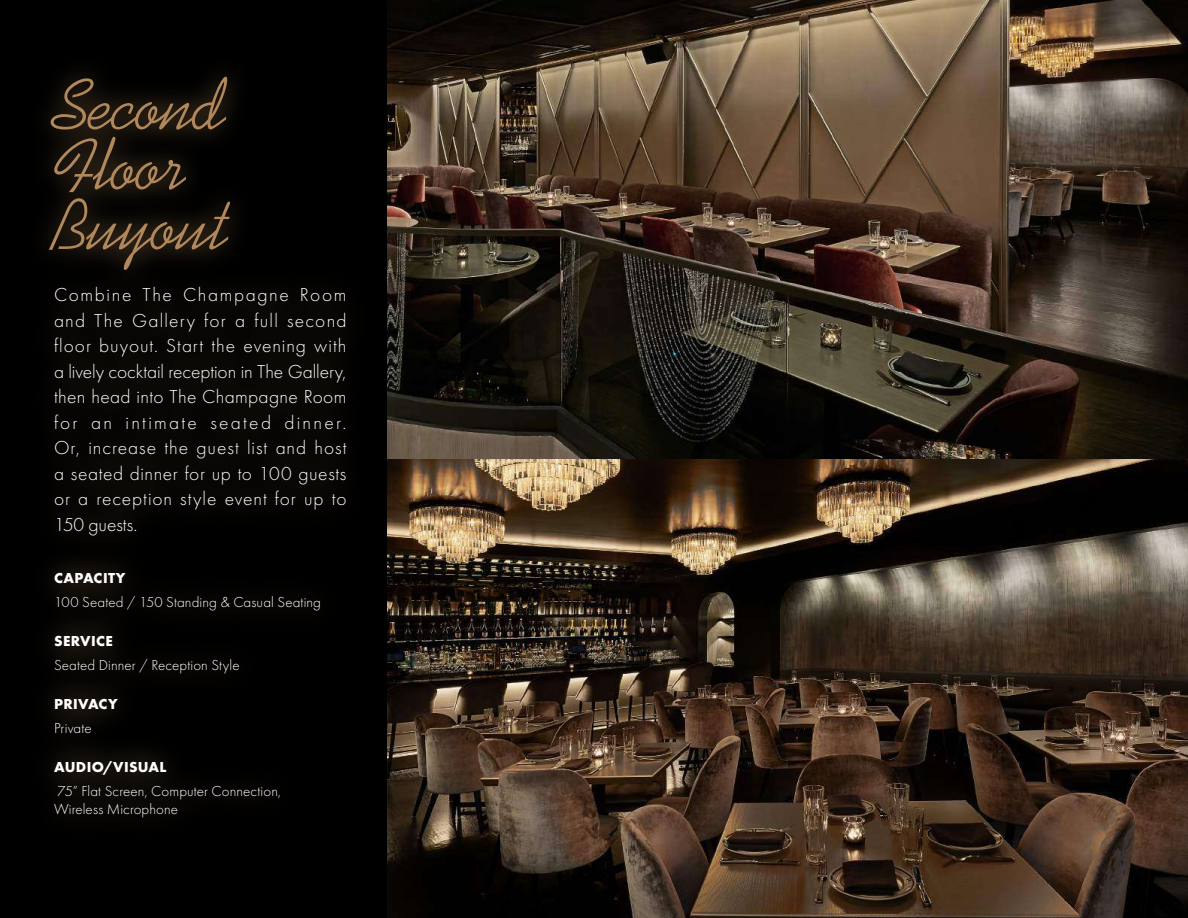
<style>
.page{position:relative;width:1188px;height:918px;background:#fff}
.page>*{position:absolute;margin:0;border:0;box-sizing:border-box;transform-origin:0 0}
.t1{font:72px/60px "Kaufmann BT";color:#b0885b}
.t2{font:300 19.5px/25.5px "Futura PT";letter-spacing:.04em;color:#fff;text-align:justify}
.t3{font:300 15px/18px "Futura PT";letter-spacing:.01em;color:#fff}
.t4{font:700 15px "Futura PT";letter-spacing:.02em;color:#fff}
</style>
<div class="page">
<img style="left:387px;top:459px;width:801px;height:459px">
<div style="left:0;top:0;width:387px;height:918px;background:#000"></div>
<div style="left:27px;top:54px;width:342px;height:785px;background:#b0885b;opacity:.75"></div>
<img style="left:387px;top:0;width:801px;height:459px">
<h1 class="t1" style="left:54px;top:77px;width:179px">Second<br>Floor<br>Buyout</h1>
<p class="t2" style="left:54px;top:282px;width:294px">Combine The Champagne Room and The Gallery for a full second floor buyout. Start the evening with a lively cocktail reception in The Gallery, then head into The Champagne Room for an intimate seated dinner.<br>Or, increase the guest list and host a seated dinner for up to 100 guests or a reception style event for up to 150 guests.</p>
<p class="t4" style="left:54px;top:568px;width:73px">CAPACITY</p>
<p class="t3" style="left:54px;top:594px;width:269px">100 Seated / 150 Standing &amp; Casual Seating</p>
<p class="t4" style="left:54px;top:631px;width:60px">SERVICE</p>
<p class="t3" style="left:54px;top:657px;width:187px">Seated Dinner / Reception Style</p>
<p class="t4" style="left:54px;top:694px;width:65px">PRIVACY</p>
<p class="t3" style="left:54px;top:720px;width:39px">Private</p>
<p class="t4" style="left:54px;top:757px;width:114px">AUDIO/VISUAL</p>
<p class="t3" style="left:54px;top:783px;width:229px">75” Flat Screen, Computer Connection,<br>Wireless Microphone</p>
</div>
